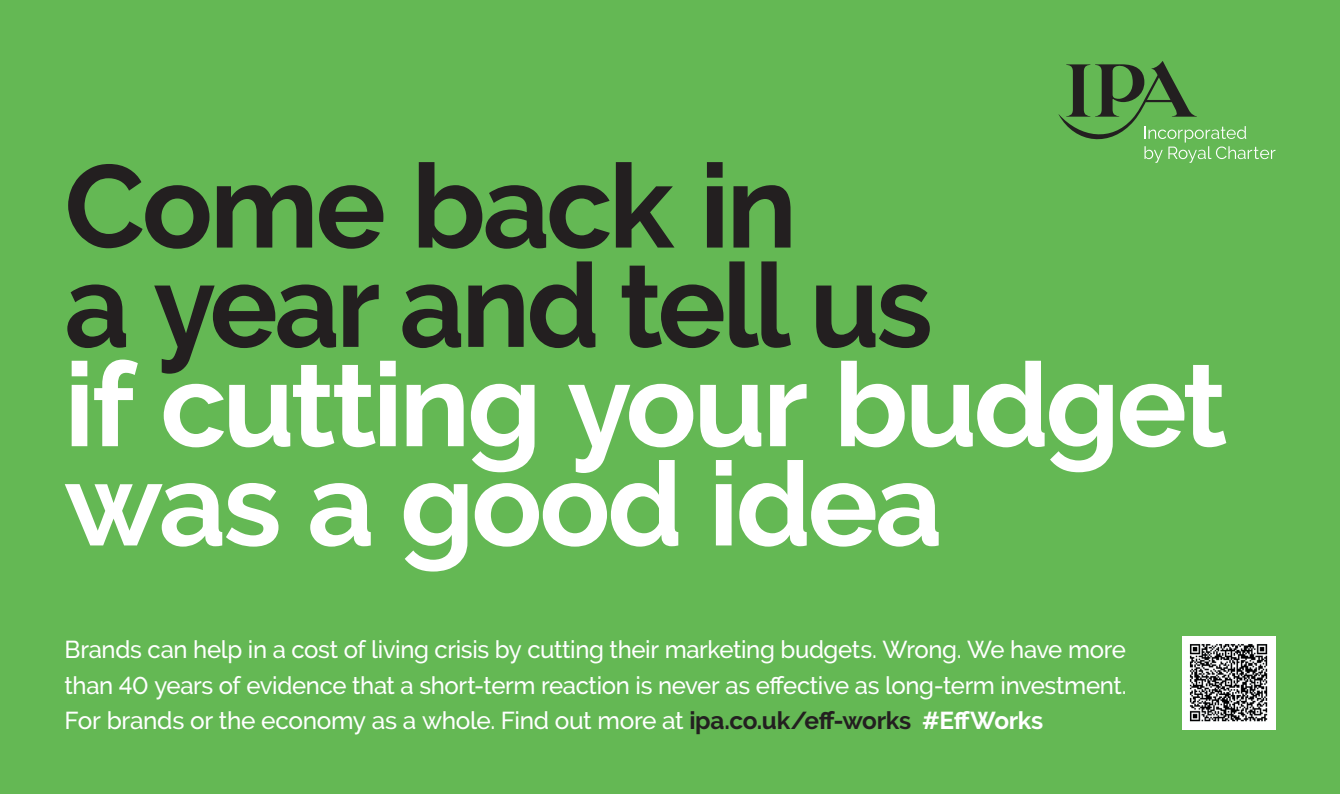
<style>
.page{position:relative;width:1340px;height:794px;background:#fff}
.page>*{position:absolute;margin:0;border:0;box-sizing:border-box;transform-origin:0 0}
.t1{font:700 117.08px/99.2px "Raleway";letter-spacing:-.025em;color:#fff}
.t2{font:700 117.08px/99.2px "Raleway";letter-spacing:-.03em;color:#231f20}
.t3{font:500 24.32px/35.7px "Raleway";letter-spacing:-.015em;color:#fff;text-align:justify}
.s1{font-weight:700;color:#231f20}
.s2{font-weight:700}
</style>
<div class="page">
<div style="left:0;top:0;width:1339px;height:794px;background:#64b854"></div>
<div style="left:1181px;top:636px;width:94px;height:93px;background:#fff"></div>
<img style="left:1189px;top:644px;width:79px;height:78px">
<svg style="left:1058px;top:61px;width:217px;height:102px"></svg>
<h1 class="t2" style="left:64px;top:157px;width:869px">Come back in<br>a year and tell us</h1>
<h1 class="t1" style="left:64px;top:356px;width:1164px">if cutting your budget was a good idea</h1>
<p class="t3" style="left:64px;top:631px;width:1063px">Brands can help in a cost of living crisis by cutting their marketing budgets. Wrong. We have more than 40 years of evidence that a short-term reaction is never as effective as long-term investment.<br>For brands or the economy as a whole. Find out more at <span class="s1">ipa.co.uk/eff-works</span> <span class="s2">#EffWorks</span></p>
</div>
